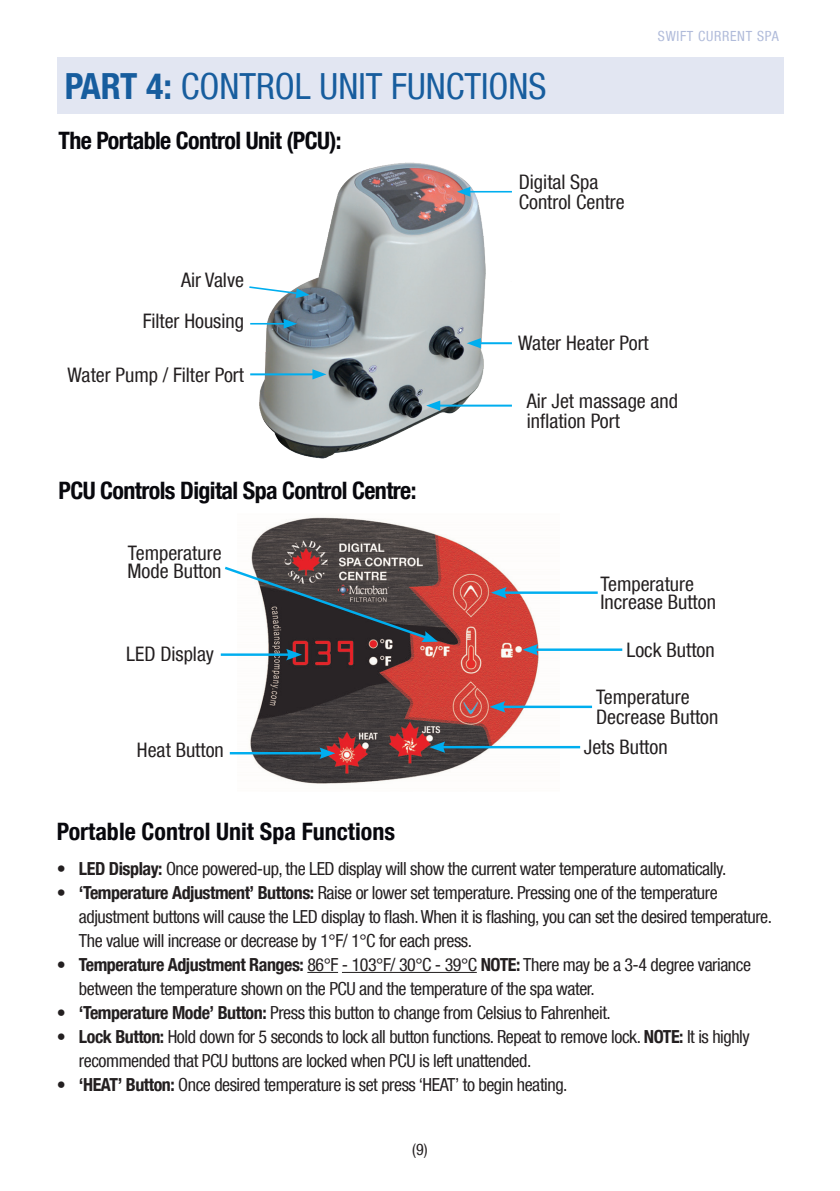
<style>
.page{position:relative;width:840px;height:1191px;background:#fff}
.page>*{position:absolute;margin:0;border:0;box-sizing:border-box;transform-origin:0 0}
.t1{font:condensed 36px "Helvetica Neue LT Com";color:#175d9e}
.t2{font:700 condensed 24px "Helvetica Neue LT Com";letter-spacing:-.025em;color:#08080d}
.t3{font:700 condensed 24px "Helvetica Neue LT Com";color:#08080d}
.t4{font:condensed 20px/20px "Helvetica Neue LT Com";color:#231f20}
.t5{font:condensed 18px/24px "Helvetica Neue LT Com";letter-spacing:-.025em;color:#231f20}
.t6{font:condensed 16px "Helvetica Neue LT Com";color:#231f20}
.t7{font:condensed 14px "Helvetica Neue LT Com";letter-spacing:.05em;color:#b0bbda}
.s1{font-weight:700}
.s2{font-family:"Helvetica Neue";font-weight:700;font-stretch:normal}
</style>
<div class="page">
<div style="left:57px;top:57px;width:726px;height:57px;background:#e2e6f2"></div>
<img style="left:250px;top:162px;width:261px;height:297px">
<hr style="left:477px;top:342px;width:34px;height:2px;background:#00aeef">
<svg style="left:466px;top:338px;width:14px;height:10px"></svg>
<hr style="left:437px;top:404px;width:74px;height:2px;background:#00aeef">
<svg style="left:426px;top:400px;width:14px;height:11px"></svg>
<svg style="left:249px;top:285px;width:60px;height:13px"></svg>
<hr style="left:250px;top:323px;width:36px;height:1px;background:#00aeef">
<svg style="left:283px;top:319px;width:14px;height:10px"></svg>
<hr style="left:250px;top:373px;width:65px;height:2px;background:#00aeef">
<svg style="left:312px;top:369px;width:14px;height:10px"></svg>
<hr style="left:467px;top:191px;width:44px;height:1px;background:#00aeef">
<svg style="left:456px;top:187px;width:14px;height:10px"></svg>
<hr style="left:307px;top:972px;width:31px;height:1px;background:#231f20">
<hr style="left:342px;top:972px;width:134px;height:1px;background:#231f20">
<img style="left:237px;top:517px;width:322px;height:267px">
<hr style="left:501px;top:705px;width:90px;height:3px;background:#00aeef">
<svg style="left:489px;top:701px;width:16px;height:11px"></svg>
<hr style="left:502px;top:591px;width:95px;height:3px;background:#00aeef">
<svg style="left:490px;top:587px;width:16px;height:11px"></svg>
<hr style="left:533px;top:648px;width:89px;height:3px;background:#00aeef">
<svg style="left:522px;top:644px;width:16px;height:11px"></svg>
<hr style="left:441px;top:746px;width:139px;height:2px;background:#00aeef">
<svg style="left:429px;top:741px;width:16px;height:12px"></svg>
<hr style="left:230px;top:752px;width:93px;height:2px;background:#00aeef">
<svg style="left:319px;top:747px;width:16px;height:12px"></svg>
<svg style="left:224px;top:565px;width:214px;height:77px"></svg>
<hr style="left:221px;top:653px;width:69px;height:3px;background:#00aeef">
<svg style="left:286px;top:649px;width:16px;height:11px"></svg>
<h1 class="t1" style="left:65px;top:65px;width:483px"><span class="s1">PART 4:</span> CONTROL UNIT FUNCTIONS</h1>
<h2 class="t2" style="left:59px;top:126px;width:284px">The Portable Control Unit (PCU):</h2>
<p class="t4" style="left:518px;top:171px;width:107px">Digital Spa<br>Control Centre</p>
<p class="t7" style="left:657px;top:27px;width:122px">SWIFT CURRENT SPA</p>
<p class="t4" style="left:143px;top:259px;width:103px;line-height:41.4px;text-align:right">Air Valve<br>Filter Housing</p>
<p class="t4" style="left:67px;top:364px;width:178px">Water Pump / Filter Port</p>
<p class="t4" style="left:517px;top:333px;width:132px">Water Heater Port</p>
<h2 class="t2" style="left:59px;top:476px;width:359px">PCU Controls Digital Spa Control Centre:</h2>
<p class="t4" style="left:127px;top:544px;width:96px;line-height:18px">Temperature<br>Mode Button</p>
<p class="t4" style="left:126px;top:643px;width:89px">LED Display</p>
<p class="t4" style="left:526px;top:390px;width:153px">Air Jet massage and inflation Port</p>
<p class="t4" style="left:600px;top:574px;width:117px;line-height:18px">Temperature<br>Increase Button</p>
<p class="t4" style="left:626px;top:639px;width:90px">Lock Button</p>
<p class="t4" style="left:595px;top:686px;width:124px">Temperature<br>Decrease Button</p>
<p class="t4" style="left:137px;top:739px;width:88px">Heat Button</p>
<p class="t4" style="left:583px;top:737px;width:85px">Jets Button</p>
<h2 class="t3" style="left:57px;top:816px;width:339px">Portable Control Unit Spa Functions</h2>
<p class="t5" style="left:57px;top:856px;width:670px"><span class="s2">•</span> <span class="s1">LED Display:</span> Once powered-up, the LED display will show the current water temperature automatically.</p>
<p class="t5" style="left:79px;top:880px;width:694px;text-indent:-22px"><span class="s2">•</span> <span class="s1">‘Temperature Adjustment’ Buttons:</span> Raise or lower set temperature. Pressing one of the temperature adjustment buttons will cause the LED display to flash. When it is flashing, you can set the desired temperature.<br>The value will increase or decrease by 1°F/ 1°C for each press.</p>
<p class="t5" style="left:79px;top:952px;width:673px;text-indent:-22px">• <span class="s1">Temperature Adjustment Ranges:</span> 86°F - 103°F/ 30°C - 39°C <span class="s1">NOTE:</span> There may be a 3-4 degree variance between the temperature shown on the PCU and the temperature of the spa water.</p>
<p class="t5" style="left:57px;top:1000px;width:555px">• <span class="s1">‘Temperature Mode’ Button:</span> Press this button to change from Celsius to Fahrenheit.</p>
<p class="t5" style="left:79px;top:1024px;width:672px;text-indent:-22px">• <span class="s1">Lock Button:</span> Hold down for 5 seconds to lock all button functions. Repeat to remove lock. <span class="s1">NOTE:</span> It is highly recommended that PCU buttons are locked when PCU is left unattended.</p>
<p class="t5" style="left:57px;top:1072px;width:512px">• <span class="s1">‘HEAT’ Button:</span> Once desired temperature is set press ‘HEAT’ to begin heating.</p>
<p class="t6" style="left:412px;top:1139px;width:17px">(9)</p>
</div>
